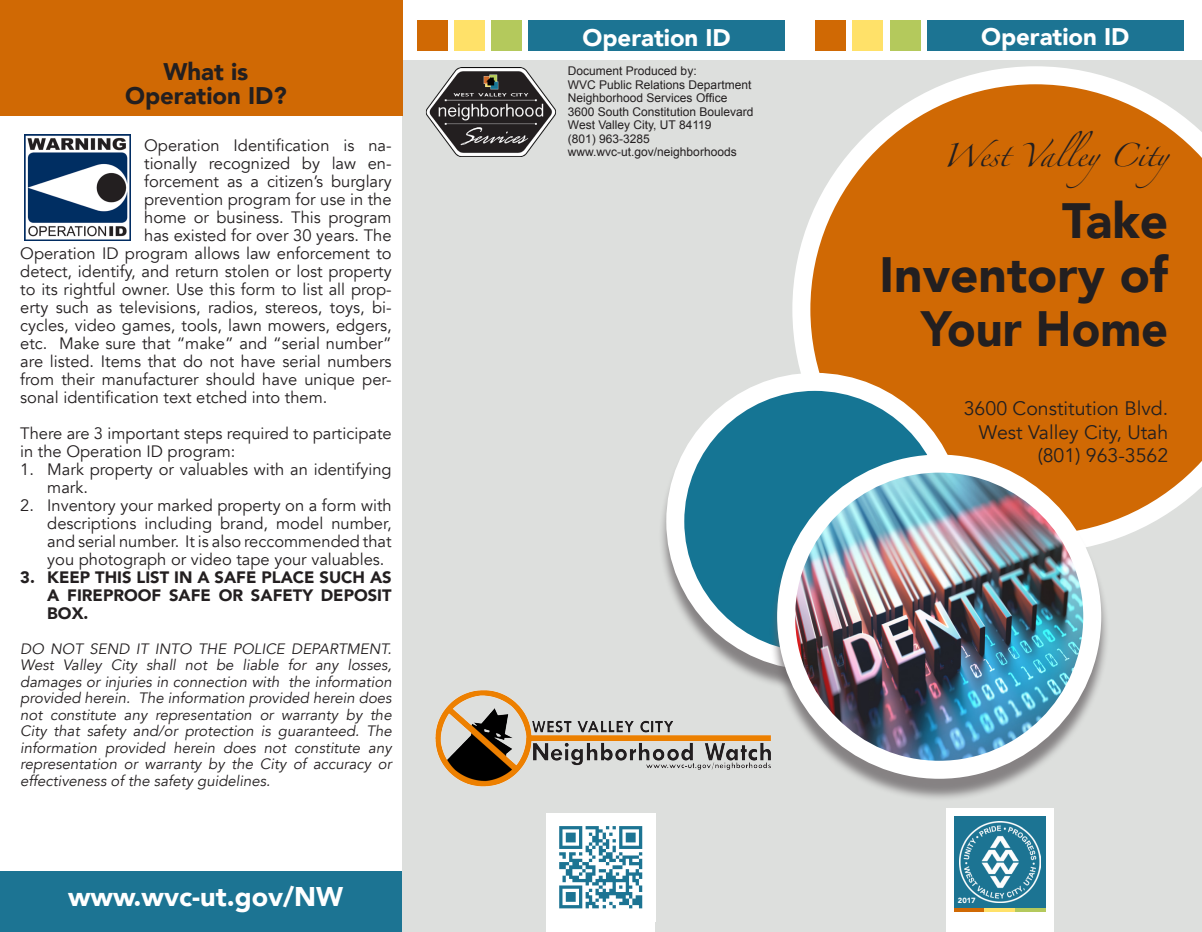
<style>
.page{position:relative;width:1202px;height:932px;background:#fff}
.page>*{position:absolute;margin:0;border:0;box-sizing:border-box;transform-origin:0 0}
.t1{font:900 49.5px "Avenir";color:#231f20}
.t2{font:900 49.5px "Avenir";color:#231f20;scale:.95 1}
.Headline{font:900 27px "Avenir";color:#fff}
.t3{font:900 24px "Avenir";color:#fff}
.Headline-2{font:900 24px "Avenir";color:#231f20}
.t4{font:21px "Zapfino";color:#231f20}
.t5{font:19.5px "Avenir";color:#231f20}
.t6{font:16.5px/18px "Avenir";color:#231f20}
.t7{font:900 16.5px/18px "Avenir";color:#231f20;text-align:justify}
.t8{font:italic 15px/16.5px "Avenir";color:#231f20;text-align:justify}
.t9{font:12px "Arial";color:#231f20}
.t10{font:900 7.5px "Avenir";color:#fff}
</style>
<div class="page">
<div style="left:0;top:871px;width:417px;height:61px;background:#1c7493"></div>
<div style="left:403px;top:61px;width:799px;height:871px;background:#dddfdd"></div>
<div style="left:0;top:0;width:403px;height:116px;background:#d06904"></div>
<img style="left:425px;top:67px;width:131px;height:89px">
<svg style="left:792px;top:66px;width:410px;height:475px;background:#d58433"></svg>
<div style="left:658px;top:379px;width:313px;height:313px;background:#696466;opacity:.75"></div>
<div style="left:675px;top:382px;width:279px;height:279px;background:#157594;border-radius:50%"></div>
<div style="left:666px;top:373px;width:297px;height:297px;border:18px solid #fff;border-radius:50%"></div>
<div style="left:769px;top:461px;width:340px;height:340px;background:#696466;opacity:.75"></div>
<img style="left:787px;top:464px;width:302px;height:298px">
<div style="left:777px;top:454px;width:324px;height:324px;border:18px solid #fff;border-radius:50%"></div>
<div style="left:547px;top:813px;width:108px;height:119px;background:#fff"></div>
<img style="left:559px;top:826px;width:84px;height:83px">
<div style="left:926px;top:20px;width:257px;height:31px;background:#1c7493"></div>
<div style="left:815px;top:20px;width:31px;height:31px;background:#d06904"></div>
<div style="left:852px;top:20px;width:31px;height:31px;background:#ffe169"></div>
<div style="left:889px;top:20px;width:31px;height:31px;background:#b4c95c"></div>
<div style="left:945px;top:808px;width:108px;height:124px;background:#fff"></div>
<div style="left:954px;top:816px;width:91px;height:91px;background:#1c7493"></div>
<svg style="left:954px;top:907px;width:30px;height:4px"></svg>
<svg style="left:984px;top:907px;width:31px;height:4px"></svg>
<svg style="left:1015px;top:907px;width:30px;height:4px"></svg>
<img style="left:959px;top:821px;width:81px;height:81px">
<div style="left:528px;top:20px;width:257px;height:31px;background:#1c7493"></div>
<div style="left:417px;top:20px;width:30px;height:31px;background:#d06904"></div>
<div style="left:454px;top:20px;width:30px;height:31px;background:#ffe169"></div>
<div style="left:491px;top:20px;width:30px;height:31px;background:#b4c95c"></div>
<img style="left:24px;top:134px;width:107px;height:107px">
<img style="left:435px;top:688px;width:337px;height:104px">
<p class="t3" style="left:582px;top:17px;width:150px">Operation ID</p>
<p class="t3" style="left:981px;top:16px;width:150px">Operation ID</p>
<p class="Headline-2" style="left:163px;top:51px;width:86px">What is</p>
<p class="Headline-2" style="left:125px;top:75px;width:163px">Operation ID?</p>
<p class="t9" style="left:568px;top:63px;width:130px">Document Produced by:</p>
<p class="t9" style="left:568px;top:76px;width:185px">WVC Public Relations Department</p>
<p class="t9" style="left:568px;top:90px;width:161px">Neighborhood Services Office</p>
<p class="t9" style="left:568px;top:103px;width:187px">3600 South Constitution Boulevard</p>
<p class="t9" style="left:568px;top:117px;width:145px">West Valley City, UT 84119</p>
<p class="t9" style="left:568px;top:130px;width:84px">(801) 963-3285</p>
<p class="t6" style="left:144px;top:136px;width:249px">Operation Identification is na-</p>
<p class="t9" style="left:568px;top:144px;width:170px">www.wvc-ut.gov/neighborhoods</p>
<p class="t6" style="left:144px;top:154px;width:249px">tionally recognized by law en-</p>
<p class="t6" style="left:144px;top:172px;width:249px">forcement as a citizen’s burglary</p>
<p class="t6" style="left:144px;top:190px;width:249px">prevention program for use in the</p>
<p class="t6" style="left:144px;top:208px;width:249px">home or business. This program</p>
<p class="t6" style="left:144px;top:226px;width:249px">has existed for over 30 years. The</p>
<p class="t6" style="left:20px;top:244px;width:373px">Operation ID program allows law enforcement to</p>
<p class="t6" style="left:20px;top:262px;width:373px">detect, identify, and return stolen or lost property</p>
<p class="t6" style="left:20px;top:280px;width:373px">to its rightful owner. Use this form to list all prop-</p>
<p class="t6" style="left:20px;top:298px;width:373px">erty such as televisions, radios, stereos, toys, bi-</p>
<p class="t6" style="left:20px;top:316px;width:373px">cycles, video games, tools, lawn mowers, edgers,</p>
<p class="t6" style="left:20px;top:334px;width:373px">etc. Make sure that “make” and “serial number”</p>
<p class="t6" style="left:20px;top:352px;width:373px">are listed. Items that do not have serial numbers</p>
<p class="t6" style="left:20px;top:370px;width:373px">from their manufacturer should have unique per-</p>
<p class="t6" style="left:20px;top:388px;width:309px">sonal identification text etched into them.</p>
<p class="t6" style="left:20px;top:424px;width:373px">There are 3 important steps required to participate in the Operation ID program:</p>
<p class="t6" style="left:47px;top:460px;width:346px;text-indent:-27px">1. Mark property or valuables with an identifying mark.</p>
<p class="t6" style="left:47px;top:496px;width:346px;text-align:justify;text-indent:-27px">2. Inventory your marked property on a form with descriptions including brand, model number, and serial number. It is also reccommended that you photograph or video tape your valuables.</p>
<p class="t7" style="left:47px;top:568px;width:346px;text-indent:-27px">3. KEEP THIS LIST IN A SAFE PLACE SUCH AS A FIREPROOF SAFE OR SAFETY DEPOSIT BOX.</p>
<p class="t8" style="left:20px;top:640px;width:373px">DO NOT SEND IT INTO THE POLICE DEPARTMENT.<br>West Valley City shall not be liable for any losses, damages or injuries in connection with the information provided herein. The information provided herein does not constitute any representation or warranty by the City that safety and/or protection is guaranteed. The information provided herein does not constitute any representation or warranty by the City of accuracy or effectiveness of the safety guidelines.</p>
<p class="Headline" style="left:68px;top:873px;width:276px">www.wvc-ut.gov/NW</p>
<p class="t4" style="left:942px;top:147px;width:250px">West ValleyCity</p>
<p class="t1" style="left:1062px;top:179px;width:107px">Take</p>
<p class="t1" style="left:879px;top:233px;width:290px">Inventory of</p>
<p class="t2" style="left:921px;top:287px;width:262px">Your Home</p>
<p class="t5" style="left:963px;top:397px;width:206px">3600 Constitution Blvd.</p>
<p class="t5" style="left:979px;top:420px;width:191px">West Valley City, Utah</p>
<p class="t5" style="left:1037px;top:443px;width:132px">(801) 963-3562</p>
<p class="t10" style="left:958px;top:894px;width:19px">2017</p>
</div>
